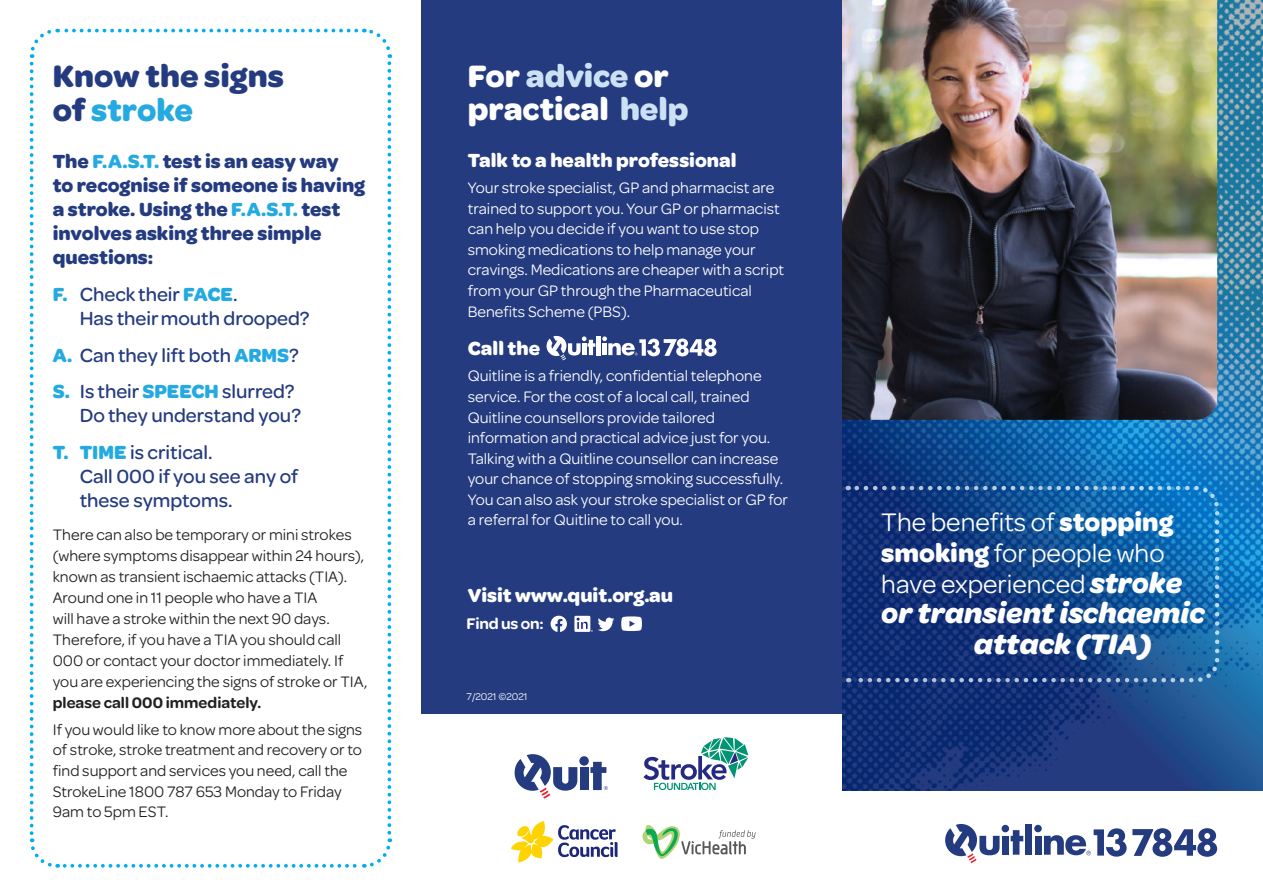
<style>
.page{position:relative;width:1263px;height:893px;background:#fff}
.page>*{position:absolute;margin:0;border:0;box-sizing:border-box;transform-origin:0 0}
.t1{font:700 33px/33px "Omnes";color:#fff}
.t2{font:700 33px/34.5px "Omnes";color:#243b80}
.t3{font:italic 700 30.3px/30.8px "Omnes";color:#fff}
.t4{font:27.15px/30.8px "Omnes";color:#fff}
.t5{font:500 20.25px/24px "Omnes";color:#243b80}
.t6{font:700 20.25px/24px "Omnes";color:#243b80}
.t7{font:700 20.25px "Omnes";color:#fff}
.t8{font:600 16.5px "Omnes";letter-spacing:-.015em;color:#fff}
.t9{font:16.2px/20.5px "Omnes";color:#fff}
.t10{font:16.2px/21px "Omnes";color:#231f20}
.t11{font:600 16.2px "Omnes";color:#231f20}
.t12{font:10.5px "Omnes";color:#fff}
.t13{font:3px "Swiss 721 BT";color:#fff}
.s1{color:#24aae1}
.s2{font-weight:700;color:#24aae1}
.s3{color:#cce2f4}
.s4{font-weight:700}
.s5{font-weight:700;font-style:italic;font-size:30.3px}
</style>
<div class="page">
<img style="left:842px;top:0;width:421px;height:790px">
<img style="left:842px;top:0;width:375px;height:420px">
<div style="left:421px;top:0;width:421px;height:713px;background:#243b80"></div>
<hr style="left:597px;top:336px;width:4px;height:19px;background:#fff">
<svg style="left:574px;top:616px;width:16px;height:16px"></svg>
<svg style="left:598px;top:617px;width:16px;height:14px"></svg>
<svg style="left:546px;top:336px;width:49px;height:24px"></svg>
<svg style="left:602px;top:336px;width:115px;height:20px"></svg>
<svg style="left:551px;top:616px;width:16px;height:16px"></svg>
<svg style="left:577px;top:618px;width:11px;height:12px"></svg>
<svg style="left:621px;top:616px;width:21px;height:15px"></svg>
<svg style="left:848px;top:486px;width:371px;height:196px;background:#14498e"></svg>
<svg style="left:29px;top:28px;width:364px;height:840px"></svg>
<div style="left:1001px;top:825px;width:8px;height:7px;background:#243b80;border-radius:50%"></div>
<div style="left:1002px;top:836px;width:7px;height:19px;background:#243b80"></div>
<svg style="left:1011px;top:830px;width:12px;height:25px"></svg>
<div style="left:1025px;top:824px;width:7px;height:31px;background:#243b80"></div>
<div style="left:1034px;top:825px;width:8px;height:7px;background:#243b80;border-radius:50%"></div>
<div style="left:1035px;top:836px;width:6px;height:19px;background:#243b80"></div>
<svg style="left:1044px;top:828px;width:82px;height:29px"></svg>
<svg style="left:1132px;top:828px;width:85px;height:29px"></svg>
<svg style="left:945px;top:824px;width:54px;height:39px"></svg>
<svg style="left:511px;top:821px;width:106px;height:41px"></svg>
<svg style="left:642px;top:825px;width:114px;height:34px"></svg>
<svg style="left:643px;top:737px;width:105px;height:53px"></svg>
<div style="left:579px;top:756px;width:10px;height:10px;background:#243b80;border-radius:50%"></div>
<div style="left:580px;top:767px;width:8px;height:23px;background:#243b80"></div>
<svg style="left:514px;top:754px;width:63px;height:45px"></svg>
<svg style="left:590px;top:762px;width:18px;height:28px"></svg>
<h1 class="t2" style="left:53px;top:57px;width:233px">Know the signs of <span class="s1">stroke</span></h1>
<p class="t6" style="left:53px;top:148px;width:314px">The <span class="s1">F.A.S.T.</span> test is an easy way<br>to recognise if someone is having a stroke. Using the <span class="s1">F.A.S.T.</span> test involves asking three simple questions:</p>
<p class="t5" style="left:80px;top:281px;width:231px;text-indent:-27px"><span class="s2">F.</span> Check their <span class="s2">FACE</span>.<br>Has theirmouth drooped?</p>
<p class="t5" style="left:53px;top:342px;width:248px"><span class="s2">A.</span> Can they lift both <span class="s2">ARMS</span>?</p>
<p class="t5" style="left:80px;top:378px;width:223px;text-indent:-27px"><span class="s2">S.</span> Is their <span class="s2">SPEECH</span> slurred?<br>Do they understand you?</p>
<p class="t5" style="left:80px;top:439px;width:220px;text-indent:-27px"><span class="s2">T. TIME</span> is critical.<br>Call 000 if you see any of these symptoms.</p>
<p class="t10" style="left:53px;top:524px;width:316px">There can also be temporary or mini strokes (where symptoms disappear within 24 hours), known as transient ischaemic attacks (TIA).<br>Around one in 11 people who have a TIA<br>will have a stroke within the next 90 days.<br>Therefore, if you have a TIA you should call 000 or contact your doctor immediately. If you are experiencing the signs of stroke or TIA,</p>
<h5 class="t11" style="left:53px;top:692px;width:210px">please call 000 immediately.</h5>
<p class="t10" style="left:53px;top:718px;width:311px;line-height:20.5px">If you would like to know more about the signs of stroke, stroke treatment and recovery or to fnd support and services you need, call the StrokeLine 1800 787 653 Monday to Friday 9am to 5pm EST.</p>
<h1 class="t1" style="left:468px;top:58px;width:222px">For <span class="s3">advice</span> or practical <span class="s3">help</span></h1>
<p class="t7" style="left:468px;top:145px;width:270px">Talk to a health professional</p>
<p class="t9" style="left:468px;top:177px;width:318px">Your stroke specialist, GP and pharmacist are trained to support you. Your GP or pharmacist can help you decide if you want to use stop smoking medications to help manage your cravings. Medications are cheaper with a script from your GP through the Pharmaceutical Benefts Scheme (PBS).</p>
<p class="t7" style="left:468px;top:334px;width:74px">Call the</p>
<p class="t9" style="left:468px;top:365px;width:322px">Quitline is a friendly, confdential telephone service. For the cost of a local call, trained Quitline counsellors provide tailored information and practical advice just for you.<br>Talking with a Quitline counsellor can increase your chance of stopping smoking successfully.<br>You can also ask your stroke specialist or GP for a referral for Quitline to call you.</p>
<p class="t7" style="left:468px;top:580px;width:207px">Visit www.quit.org.au</p>
<h4 class="t8" style="left:467px;top:612px;width:79px">Find us on:</h4>
<p class="t13" style="left:591px;top:629px;width:4px">®</p>
<p class="t12" style="left:467px;top:689px;width:62px">7/2021 ©2021</p>
<p class="t4" style="left:881px;top:505px;width:302px">The benefts of <span class="s4">stopping smoking</span> for people who have experienced <span class="s5">stroke</span></p>
<p class="t3" style="left:974px;top:597px;width:233px;text-indent:-93px">or transient ischaemic attack (TIA)</p>
</div>
